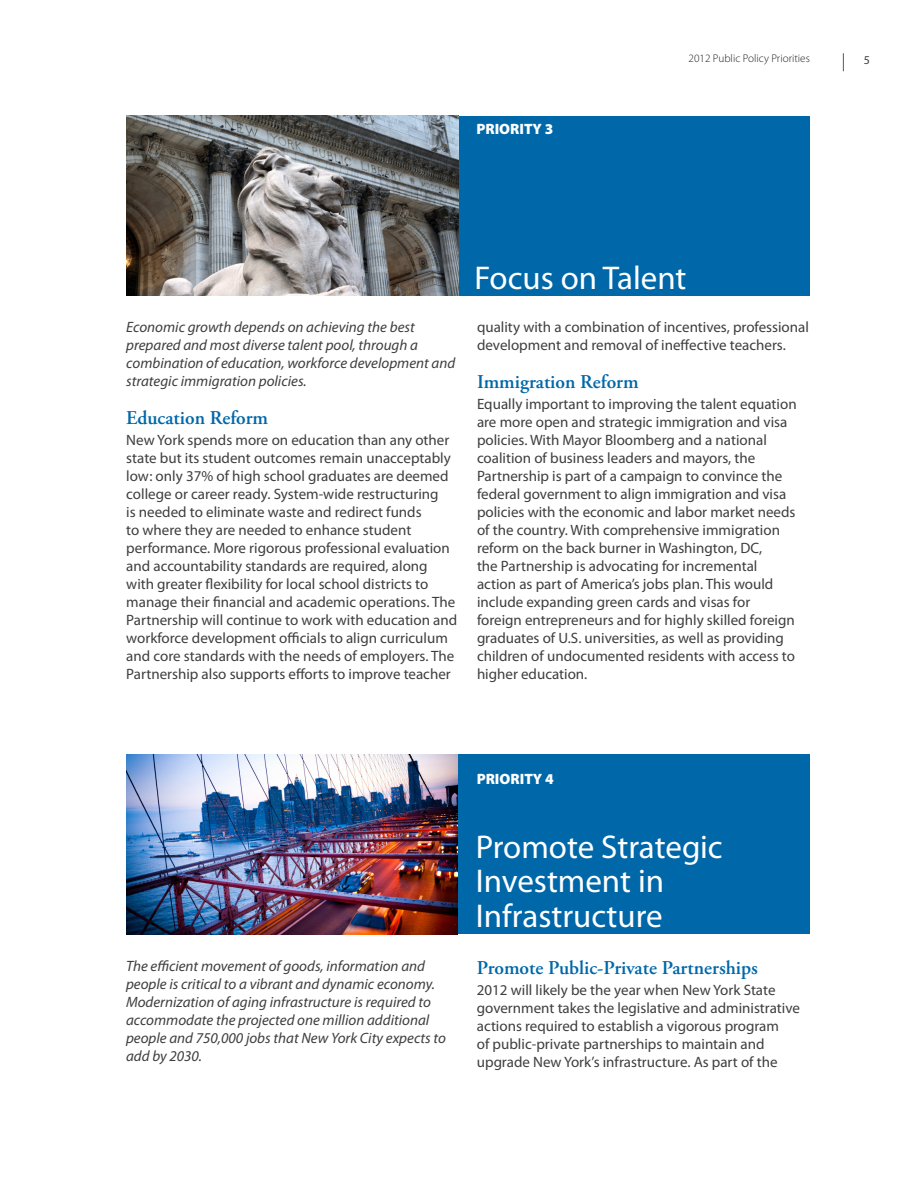
<style>
.page{position:relative;width:918px;height:1188px;background:#fff}
.page>*{position:absolute;margin:0;border:0;box-sizing:border-box;transform-origin:0 0}
.t1{font:33px/34.5px "Myriad Pro";color:#fff}
.t2{font:600 19.5px "Adobe Garamond Pro";color:#0068a9}
.t3{font:15px/18px "Myriad Pro";color:#3e3e3f}
.t4{font:italic 15px/18px "Myriad Pro";color:#3e3e3f}
.t5{font:900 15px "Myriad Pro";color:#fff}
.t6{font:12px "Myriad Pro";color:#3e3e3f}
.t7{font:300 11.25px "Myriad Pro";color:#231f20}
</style>
<div class="page">
<svg style="left:843px;top:53px;width:1px;height:18px"></svg>
<div style="left:126px;top:116px;width:684px;height:180px;background:#0068a9"></div>
<img style="left:126px;top:116px;width:333px;height:180px">
<div style="left:126px;top:754px;width:684px;height:180px;background:#0068a9"></div>
<img style="left:126px;top:754px;width:332px;height:180px">
<p class="t5" style="left:476px;top:119px;width:79px">PRIORITY 3</p>
<p class="t7" style="left:689px;top:52px;width:123px">2012 Public Policy Priorities</p>
<p class="t6" style="left:864px;top:52px;width:8px">5</p>
<p class="t4" style="left:126px;top:318px;width:330px">Economic growth depends on achieving the best prepared and most diverse talent pool, through a combination of education, workforce development and strategic immigration policies.</p>
<h2 class="t2" style="left:126px;top:406px;width:143px">Education Reform</h2>
<p class="t3" style="left:126px;top:430px;width:332px">New York spends more on education than any other state but its student outcomes remain unacceptably low: only 37% of high school graduates are deemed college or career ready. System-wide restructuring<br>is needed to eliminate waste and redirect funds<br>to where they are needed to enhance student performance. More rigorous professional evaluation and accountability standards are required, along with greater flexibility for local school districts to manage their financial and academic operations. The Partnership will continue to work with education and workforce development officials to align curriculum and core standards with the needs of employers. The Partnership also supports efforts to improve teacher</p>
<h1 class="t1" style="left:475px;top:260px;width:213px">Focus on Talent</h1>
<p class="t3" style="left:477px;top:318px;width:333px">quality with a combination of incentives, professional development and removal of ineffective teachers.</p>
<h2 class="t2" style="left:477px;top:370px;width:163px">Immigration Reform</h2>
<p class="t3" style="left:477px;top:394px;width:321px">Equally important to improving the talent equation are more open and strategic immigration and visa policies. With Mayor Bloomberg and a national coalition of business leaders and mayors, the Partnership is part of a campaign to convince the federal government to align immigration and visa policies with the economic and labor market needs of the country. With comprehensive immigration reform on the back burner in Washington, DC,<br>the Partnership is advocating for incremental action as part of America’s jobs plan. This would include expanding green cards and visas for foreign entrepreneurs and for highly skilled foreign graduates of U.S. universities, as well as providing children of undocumented residents with access to higher education.</p>
<p class="t5" style="left:477px;top:769px;width:79px">PRIORITY 4</p>
<h1 class="t1" style="left:476px;top:829px;width:249px">Promote Strategic<br>Investment in<br>Infrastructure</h1>
<p class="t4" style="left:126px;top:957px;width:321px">The efficient movement of goods, information and people is critical to a vibrant and dynamic economy.<br>Modernization of aging infrastructure is required to accommodate the projected one million additional people and 750,000 jobs that New York City expects to add by 2030.</p>
<h2 class="t2" style="left:477px;top:956px;width:283px">Promote Public-Private Partnerships</h2>
<p class="t3" style="left:477px;top:981px;width:325px">2012 will likely be the year when New York State government takes the legislative and administrative actions required to establish a vigorous program<br>of public-private partnerships to maintain and upgrade New York’s infrastructure. As part of the</p>
</div>
